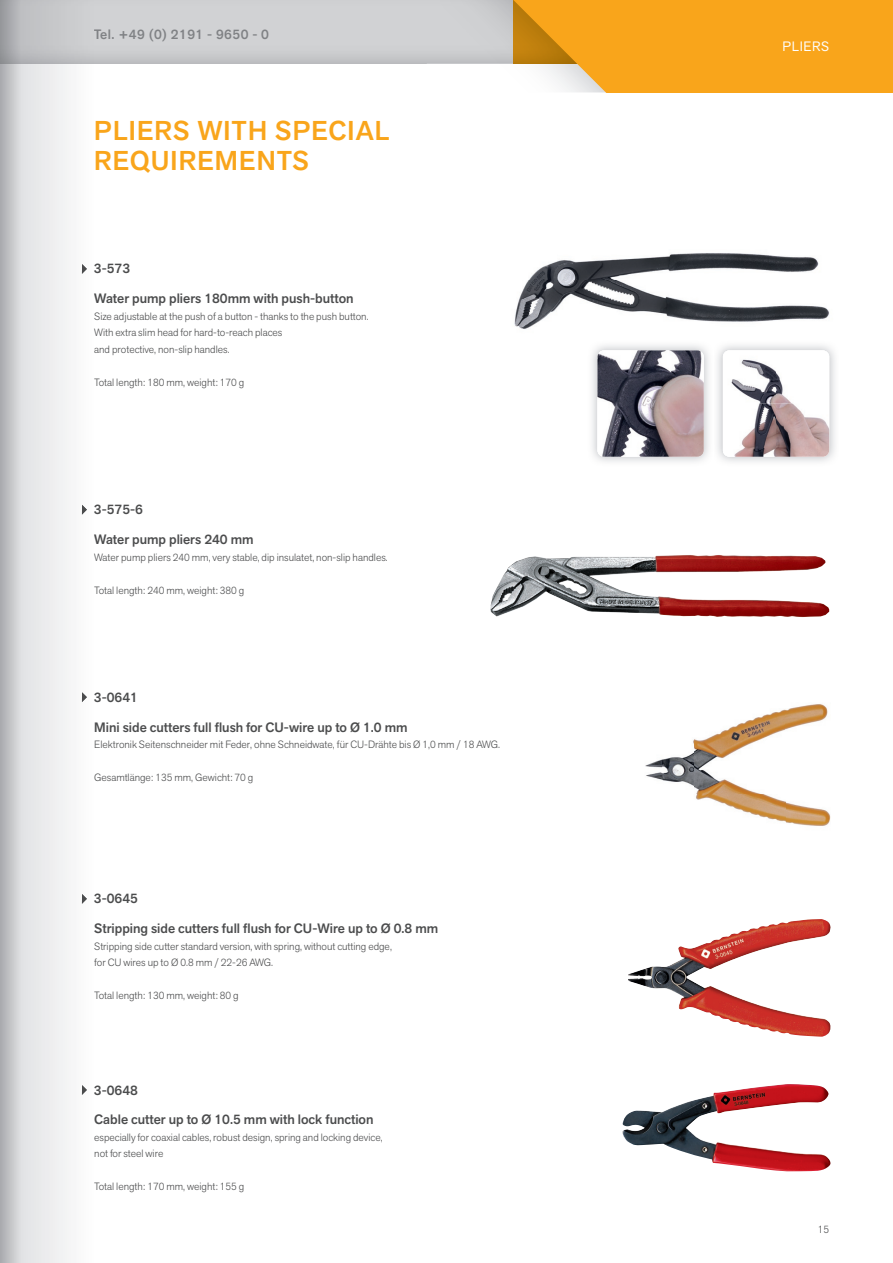
<style>
.page{position:relative;width:893px;height:1263px;background:#fff}
.page>*{position:absolute;margin:0;border:0;box-sizing:border-box;transform-origin:0 0}
.t1{font:500 27px/30px "Akzid Grtsk Next";letter-spacing:.04em;color:#f9a51b}
.t2{font:500 13.5px "Akzid Grtsk Next";color:#4b4c4d}
.t3{font:500 13.5px "Akzid Grtsk Next";letter-spacing:.03em;color:#808285}
.t4{font:13.5px "Akzid Grtsk Next";letter-spacing:.04em;color:#fff}
.t5{font:300 10.5px/16.5px "Akzid Grtsk Next";color:#4b4c4d}
</style>
<div class="page">
<img style="left:622px;top:1084px;width:208px;height:87px">
<img style="left:628px;top:919px;width:203px;height:118px">
<img style="left:645px;top:704px;width:185px;height:122px">
<img style="left:490px;top:555px;width:339px;height:62px">
<img style="left:514px;top:253px;width:316px;height:76px">
<img style="left:592px;top:345px;width:243px;height:117px">
<img style="left:597px;top:350px;width:107px;height:107px">
<img style="left:713px;top:345px;width:1px;height:117px">
<img style="left:723px;top:350px;width:106px;height:107px">
<svg style="left:469px;top:0;width:424px;height:92px;background:#f2ac3a"></svg>
<svg style="left:0;top:64px;width:82px;height:1199px"></svg>
<svg style="left:82px;top:1085px;width:5px;height:10px"></svg>
<svg style="left:82px;top:264px;width:5px;height:10px"></svg>
<svg style="left:82px;top:692px;width:5px;height:10px"></svg>
<svg style="left:82px;top:894px;width:5px;height:10px"></svg>
<svg style="left:82px;top:505px;width:5px;height:10px"></svg>
<p class="t3" style="left:94px;top:26px;width:177px">Tel. +49 (0) 2191 - 9650 - 0</p>
<h1 class="t1" style="left:94px;top:115px;width:297px">PLIERS WITH SPECIAL<br>REQUIREMENTS</h1>
<p class="t2" style="left:94px;top:260px;width:38px">3-573</p>
<p class="t2" style="left:94px;top:290px;width:261px">Water pump pliers 180mm with push-button</p>
<p class="t5" style="left:94px;top:308px;width:276px">Size adjustable at the push of a button - thanks to the push button.<br>With extra slim head for hard-to-reach places<br>and protective, non-slip handles.</p>
<p class="t5" style="left:94px;top:374px;width:152px">Total length: 180 mm, weight: 170 g</p>
<p class="t2" style="left:94px;top:501px;width:51px">3-575-6</p>
<p class="t2" style="left:94px;top:531px;width:161px">Water pump pliers 240 mm</p>
<p class="t5" style="left:94px;top:549px;width:295px">Water pump pliers 240 mm, very stable, dip insulatet, non-slip handles.</p>
<p class="t5" style="left:94px;top:582px;width:152px">Total length: 240 mm, weight: 380 g</p>
<p class="t2" style="left:94px;top:688px;width:46px">3-0641</p>
<p class="t2" style="left:94px;top:718px;width:315px">Mini side cutters full flush for CU-wire up to Ø 1.0 mm</p>
<p class="t5" style="left:94px;top:736px;width:407px">Elektronik Seitenschneider mit Feder, ohne Schneidwate, für CU-Drähte bis Ø 1,0 mm / 18 AWG.</p>
<p class="t5" style="left:94px;top:769px;width:161px">Gesamtlänge: 135 mm, Gewicht: 70 g</p>
<p class="t2" style="left:94px;top:890px;width:46px">3-0645</p>
<p class="t2" style="left:94px;top:920px;width:346px">Stripping side cutters full flush for CU-Wire up to Ø 0.8 mm</p>
<p class="t5" style="left:94px;top:938px;width:299px">Stripping side cutter standard version, with spring, without cutting edge, for CU wires up to Ø 0.8 mm / 22-26 AWG.</p>
<p class="t5" style="left:94px;top:987px;width:146px">Total length: 130 mm, weight: 80 g</p>
<p class="t2" style="left:94px;top:1081px;width:46px">3-0648</p>
<p class="t2" style="left:94px;top:1111px;width:281px">Cable cutter up to Ø 10.5 mm with lock function</p>
<p class="t5" style="left:94px;top:1129px;width:290px">especially for coaxial cables, robust design, spring and locking device, not for steel wire</p>
<p class="t5" style="left:94px;top:1178px;width:152px">Total length: 170 mm, weight: 155 g</p>
<p class="t4" style="left:783px;top:38px;width:48px">PLIERS</p>
<p class="t5" style="left:818px;top:1220px;width:13px">15</p>
</div>
